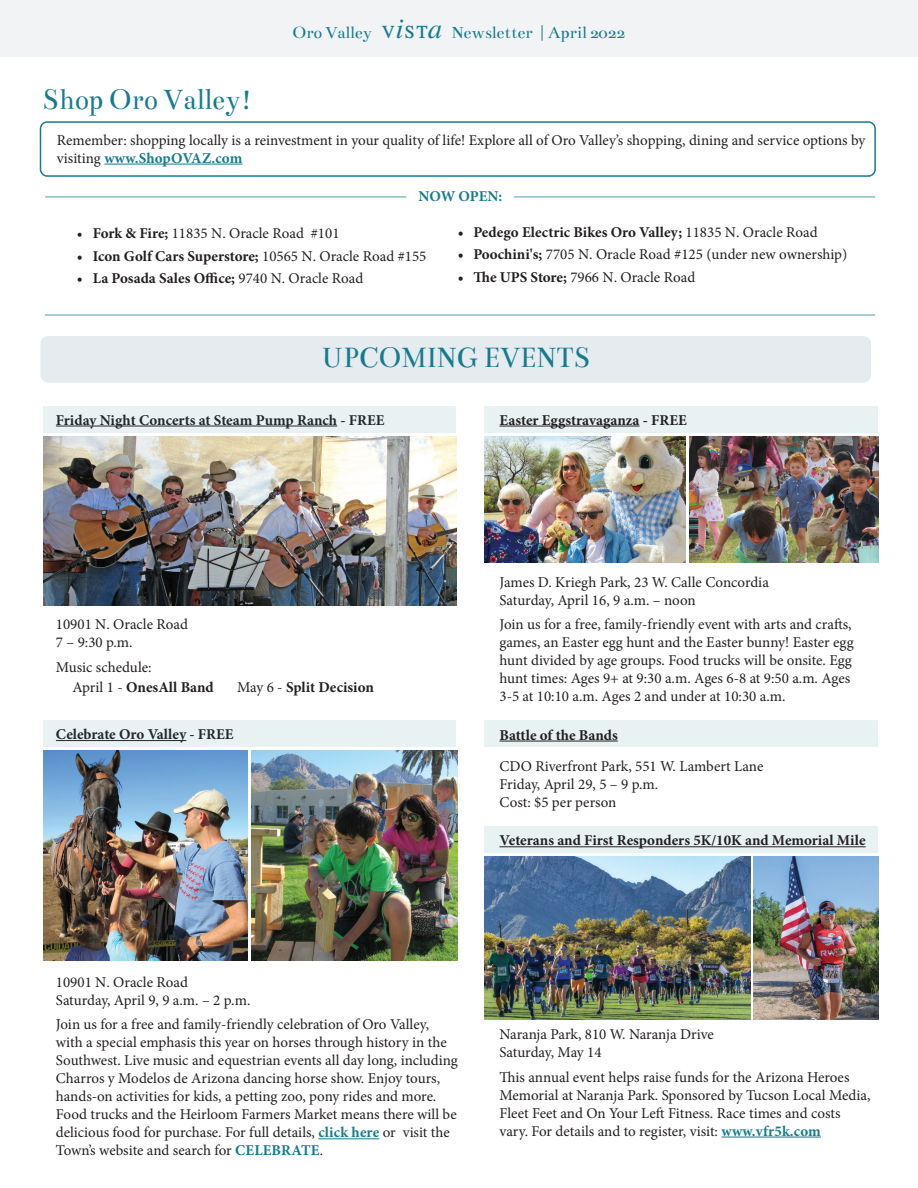
<style>
.page{position:relative;width:918px;height:1188px;background:#fff}
.page>*{position:absolute;margin:0;border:0;box-sizing:border-box;transform-origin:0 0}
.Content_title{font:31.5px "Bentham";color:#167b8e;scale:.92 1}
.t1{font:18px "Bentham";letter-spacing:-.01em;color:#167b8e}
.Content_body{font:15px/18px "Minion Pro";color:#231f20}
.Content_body-2{font:700 15px "Minion Pro";color:#231f20}
.Content_body-3{font:700 15px "Minion Pro";letter-spacing:-.01em;color:#167b8e}
.s1{font-family:"Will Grace";font-size:27px}
.s2{font-weight:700;color:#157b8c}
.s3{font-weight:700}
.s4{font-weight:400}
</style>
<div class="page">
<div style="left:0;top:0;width:918px;height:57px;background:#f2f3f4"></div>
<hr style="left:318px;top:1138px;width:61px;height:1px;background:#157b8c">
<img style="left:252px;top:750px;width:206px;height:211px">
<hr style="left:104px;top:164px;width:138px;height:1px;background:#157b8c">
<hr style="left:45px;top:314px;width:830px;height:2px;background:#167b8e">
<img style="left:44px;top:750px;width:203px;height:211px">
<img style="left:484px;top:436px;width:202px;height:127px">
<img style="left:690px;top:436px;width:188px;height:127px">
<img style="left:484px;top:856px;width:267px;height:164px">
<img style="left:754px;top:856px;width:124px;height:164px">
<div style="left:43px;top:406px;width:413px;height:27px;background:#e8f2f3"></div>
<div style="left:484px;top:406px;width:394px;height:27px;background:#e8f2f3"></div>
<div style="left:484px;top:720px;width:394px;height:27px;background:#e8f2f3"></div>
<div style="left:484px;top:826px;width:394px;height:27px;background:#e8f2f3"></div>
<div style="left:43px;top:720px;width:413px;height:27px;background:#e8f2f3"></div>
<div style="left:40px;top:336px;width:831px;height:47px;background:#e5ebee;border-radius:8px"></div>
<div style="left:40px;top:121px;width:836px;height:56px;border:2px solid #167b8e;border-radius:7px"></div>
<hr style="left:45px;top:196px;width:361px;height:2px;background:#167b8e">
<hr style="left:514px;top:196px;width:361px;height:2px;background:#167b8e">
<hr style="left:500px;top:426px;width:140px;height:1px;background:#231f20">
<hr style="left:500px;top:741px;width:118px;height:1px;background:#231f20">
<hr style="left:500px;top:846px;width:366px;height:1px;background:#231f20">
<hr style="left:721px;top:1137px;width:100px;height:1px;background:#157b8c">
<img style="left:43px;top:437px;width:414px;height:169px">
<p class="t1" style="left:292px;top:22px;width:335px">Oro Valley <span class="s1">vista</span> Newsletter | April 2022</p>
<p class="Content_title" style="left:42px;top:82px;width:231px">Shop Oro Valley!</p>
<p class="Content_body" style="left:57px;top:131px;width:810px">Remember: shopping locally is a reinvestment in your quality of life! Explore all of Oro Valley’s shopping, dining and service options by visiting <span class="s2">www.ShopOVAZ.com</span></p>
<p class="Content_body-3" style="left:418px;top:186px;width:85px">NOW OPEN:</p>
<p class="Content_body" style="left:77px;top:225px;width:264px">• <span class="s3">Fork &amp; Fire;</span> 11835 N. Oracle Road #101</p>
<p class="Content_body-2" style="left:77px;top:245px;width:351px">• Icon Golf Cars Superstore; <span class="s4">10565 N. Oracle Road #155</span></p>
<p class="Content_body-2" style="left:77px;top:267px;width:288px">• La Posada Sales Office; <span class="s4">9740 N. Oracle Road</span></p>
<p class="Content_body-2" style="left:458px;top:222px;width:361px">• Pedego Electric Bikes Oro Valley; <span class="s4">11835 N. Oracle Road</span></p>
<p class="Content_body" style="left:458px;top:246px;width:391px"><span class="s3">• Poochini's;</span> 7705 N. Oracle Road #125 (under new ownership)</p>
<p class="Content_body" style="left:458px;top:268px;width:239px"><span class="s3">• The UPS Store;</span> 7966 N. Oracle Road</p>
<p class="Content_title" style="left:321px;top:340px;width:294px">UPCOMING EVENTS</p>
<p class="Content_body-2" style="left:56px;top:409px;width:330px">Friday Night Concerts at Steam Pump Ranch - FREE</p>
<p class="Content_body-2" style="left:500px;top:409px;width:189px">Easter Eggstravaganza - FREE</p>
<p class="Content_body" style="left:56px;top:616px;width:134px">10901 N. Oracle Road<br>7 – 9:30 p.m.</p>
<p class="Content_body" style="left:56px;top:658px;width:97px">Music schedule:</p>
<p class="Content_body-2" style="left:72px;top:677px;width:143px"><span class="s4">April 1 -</span> OnesAll Band</p>
<p class="Content_body-2" style="left:237px;top:677px;width:138px"><span class="s4">May 6 -</span> Split Decision</p>
<p class="Content_body-2" style="left:56px;top:724px;width:179px">Celebrate Oro Valley - FREE</p>
<p class="Content_body" style="left:500px;top:573px;width:271px">James D. Kriegh Park, 23 W. Calle Concordia<br>Saturday, April 16, 9 a.m. – noon</p>
<p class="Content_body" style="left:500px;top:616px;width:356px">Join us for a free, family-friendly event with arts and crafts, games, an Easter egg hunt and the Easter bunny! Easter egg hunt divided by age groups. Food trucks will be onsite. Egg hunt times: Ages 9+ at 9:30 a.m. Ages 6-8 at 9:50 a.m. Ages 3-5 at 10:10 a.m. Ages 2 and under at 10:30 a.m.</p>
<p class="Content_body-2" style="left:500px;top:724px;width:120px">Battle of the Bands</p>
<p class="Content_body" style="left:500px;top:757px;width:265px">CDO Riverfront Park, 551 W. Lambert Lane<br>Friday, April 29, 5 – 9 p.m.<br>Cost: $5 per person</p>
<p class="Content_body-2" style="left:500px;top:830px;width:368px">Veterans and First Responders 5K/10K and Memorial Mile</p>
<p class="Content_body" style="left:56px;top:973px;width:196px">10901 N. Oracle Road<br>Saturday, April 9, 9 a.m. – 2 p.m.</p>
<p class="Content_body" style="left:56px;top:1016px;width:403px">Join us for a free and family-friendly celebration of Oro Valley, with a special emphasis this year on horses through history in the Southwest. Live music and equestrian events all day long, including Charros y Modelos de Arizona dancing horse show. Enjoy tours, hands-on activities for kids, a petting zoo, pony rides and more.<br>Food trucks and the Heirloom Farmers Market means there will be delicious food for purchase. For full details, <span class="s2">click here</span> or visit the Town’s website and search for <span class="s2">CELEBRATE</span>.</p>
<p class="Content_body" style="left:500px;top:1025px;width:216px">Naranja Park, 810 W. Naranja Drive<br>Saturday, May 14</p>
<p class="Content_body" style="left:500px;top:1068px;width:373px">This annual event helps raise funds for the Arizona Heroes Memorial at Naranja Park. Sponsored by Tucson Local Media, Fleet Feet and On Your Left Fitness. Race times and costs vary. For details and to register, visit: <span class="s2">www.vfr5k.com</span></p>
</div>
